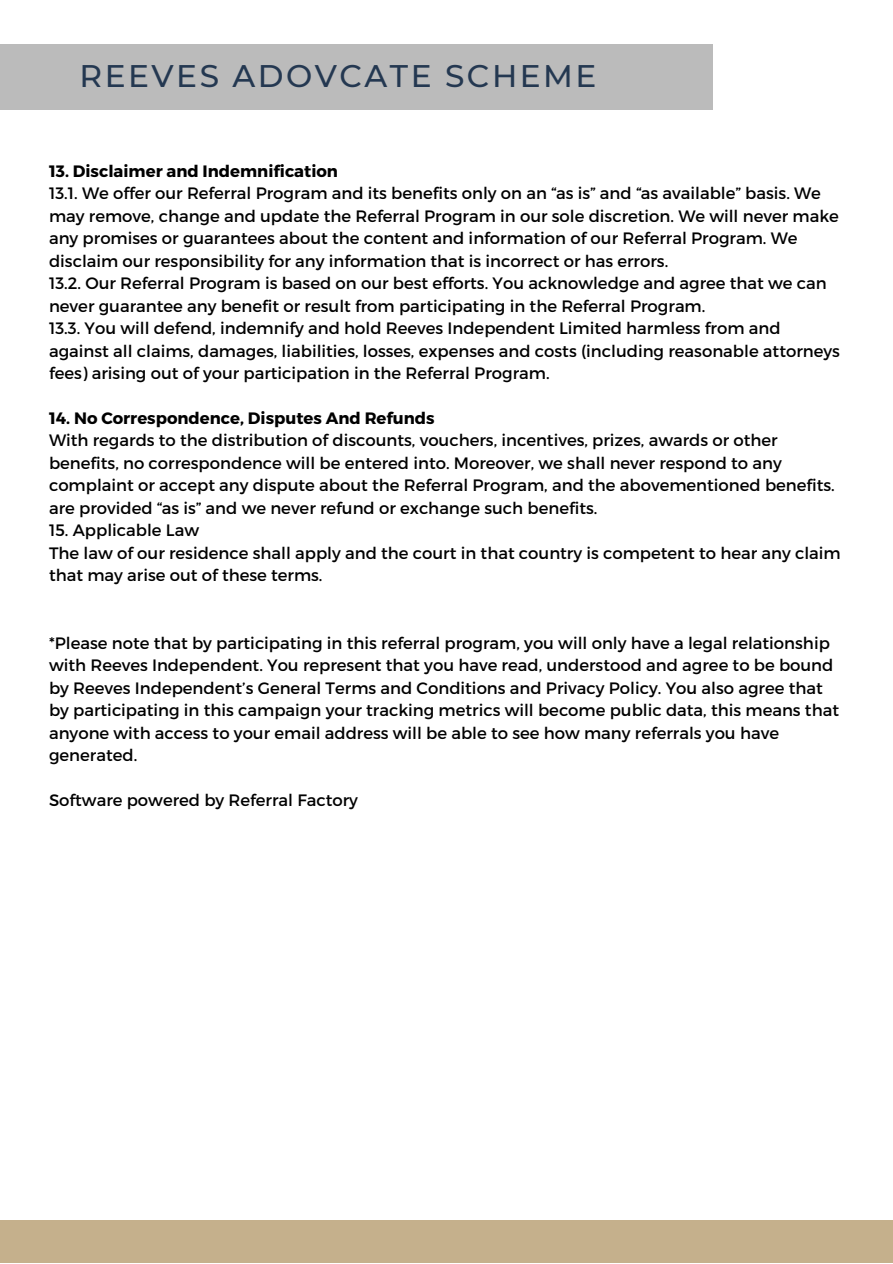
<style>
.page{position:relative;width:893px;height:1264px;background:#fff}
.page>*{position:absolute;margin:0;border:0;box-sizing:border-box;transform-origin:0 0}
.t1{font:500 31.2px "Montserrat";letter-spacing:.08em;color:#243851}
.t2{font:16.5px/22.5px "Montserrat";color:#000}
.t3{font:700 16.5px "Montserrat";color:#000}
</style>
<div class="page">
<div style="left:0;top:44px;width:713px;height:65px;background:#bbb"></div>
<div style="left:0;top:1219px;width:892px;height:43px;background:#c5b08c"></div>
<h1 class="t1" style="left:80px;top:57px;width:518px">REEVES ADOVCATE SCHEME</h1>
<p class="t3" style="left:49px;top:160px;width:290px">13. Disclaimer and Indemnification</p>
<p class="t2" style="left:49px;top:181px;width:792px">13.1. We offer our Referral Program and its benefits only on an “as is” and “as available” basis. We may remove, change and update the Referral Program in our sole discretion. We will never make any promises or guarantees about the content and information of our Referral Program. We disclaim our responsibility for any information that is incorrect or has errors.<br>13.2. Our Referral Program is based on our best efforts. You acknowledge and agree that we can never guarantee any benefit or result from participating in the Referral Program.<br>13.3. You will defend, indemnify and hold Reeves Independent Limited harmless from and against all claims, damages, liabilities, losses, expenses and costs (including reasonable attorneys fees) arising out of your participation in the Referral Program.</p>
<p class="t3" style="left:49px;top:407px;width:387px">14. No Correspondence, Disputes And Refunds</p>
<p class="t2" style="left:49px;top:428px;width:787px">With regards to the distribution of discounts, vouchers, incentives, prizes, awards or other benefits, no correspondence will be entered into. Moreover, we shall never respond to any complaint or accept any dispute about the Referral Program, and the abovementioned benefits. are provided “as is” and we never refund or exchange such benefits.</p>
<p class="t2" style="left:49px;top:518px;width:793px">15. Applicable Law<br>The law of our residence shall apply and the court in that country is competent to hear any claim that may arise out of these terms.</p>
<p class="t2" style="left:49px;top:631px;width:791px">*Please note that by participating in this referral program, you will only have a legal relationship with Reeves Independent. You represent that you have read, understood and agree to be bound by Reeves Independent’s General Terms and Conditions and Privacy Policy. You also agree that by participating in this campaign your tracking metrics will become public data, this means that anyone with access to your email address will be able to see how many referrals you have generated.</p>
<p class="t2" style="left:49px;top:788px;width:310px">Software powered by Referral Factory</p>
</div>
